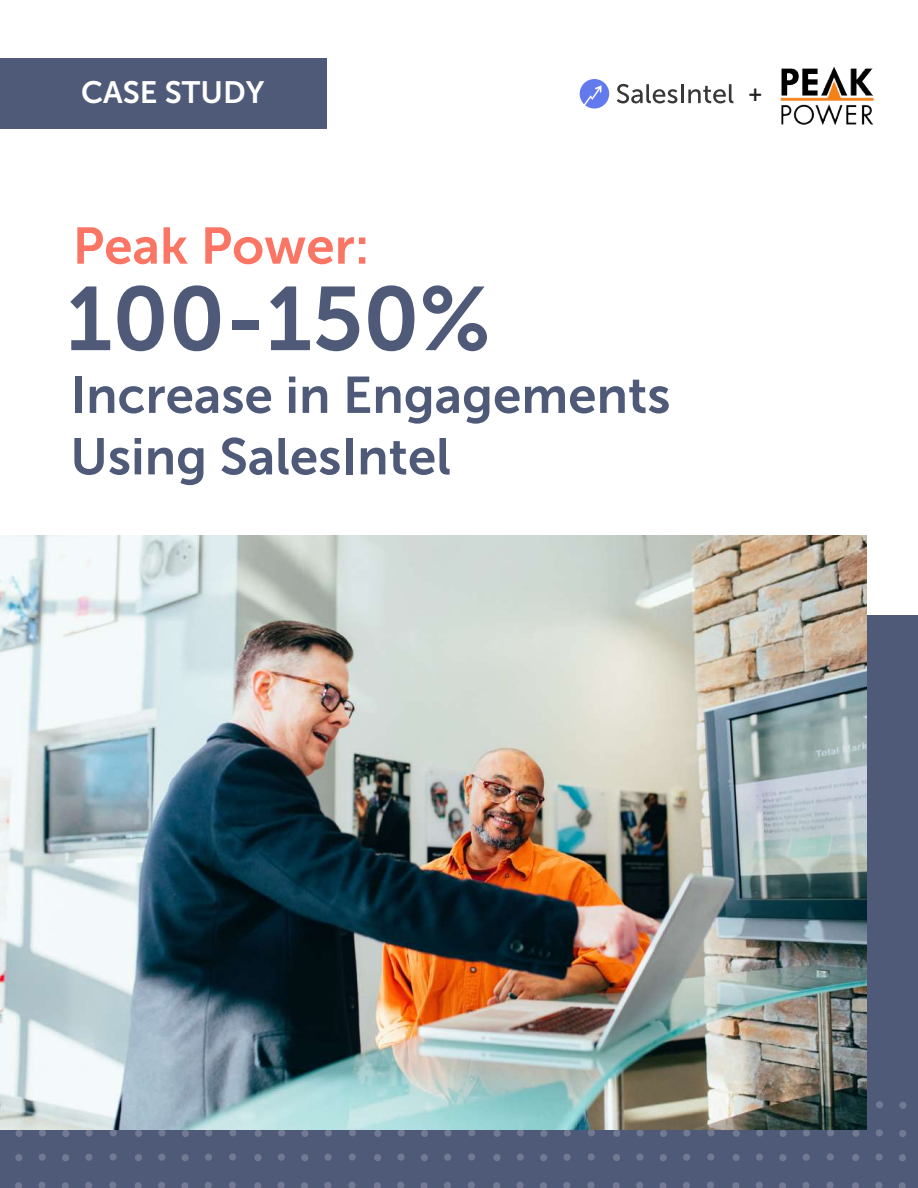
<style>
.page{position:relative;width:918px;height:1188px;background:#fff}
.page>*{position:absolute;margin:0;border:0;box-sizing:border-box;transform-origin:0 0}
.t1{font:89.7px "Museo Sans 700";color:#4f5a78}
.t2{font:51.3px/61.5px "Museo Sans 700";color:#4f5a78}
.t3{font:51.3px "Museo Sans 700";color:#fa7564}
.t4{font:30.75px "Museo Sans 700";color:#fff}
.t5{font:21.75px "Museo Sans 700";color:#231f20}
</style>
<div class="page">
<div style="left:0;top:59px;width:327px;height:70px;background:#4f5a78"></div>
<div style="left:0;top:615px;width:918px;height:573px;background:#4f5a78"></div>
<svg style="left:580px;top:79px;width:29px;height:30px"></svg>
<svg style="left:617px;top:84px;width:60px;height:19px"></svg>
<hr style="left:681px;top:84px;width:3px;height:19px;background:#383838">
<svg style="left:688px;top:84px;width:45px;height:19px"></svg>
<svg style="left:85px;top:1182px;width:7px;height:6px"></svg>
<div style="left:85px;top:1154px;width:8px;height:7px;background:#717a92;border-radius:50%"></div>
<div style="left:86px;top:1129px;width:7px;height:8px;background:#717a92;border-radius:50%"></div>
<svg style="left:62px;top:1182px;width:7px;height:6px"></svg>
<div style="left:62px;top:1154px;width:7px;height:7px;background:#717a92;border-radius:50%"></div>
<div style="left:62px;top:1130px;width:7px;height:7px;background:#717a92;border-radius:50%"></div>
<div style="left:38px;top:1182px;width:8px;height:6px;background:#717a92;border-radius:50%"></div>
<div style="left:39px;top:1154px;width:7px;height:7px;background:#717a92;border-radius:50%"></div>
<div style="left:39px;top:1129px;width:7px;height:8px;background:#717a92;border-radius:50%"></div>
<svg style="left:15px;top:1182px;width:7px;height:6px"></svg>
<div style="left:15px;top:1154px;width:7px;height:7px;background:#717a92;border-radius:50%"></div>
<div style="left:15px;top:1130px;width:8px;height:7px;background:#717a92;border-radius:50%"></div>
<svg style="left:205px;top:1182px;width:7px;height:6px"></svg>
<div style="left:205px;top:1154px;width:7px;height:7px;background:#717a92;border-radius:50%"></div>
<div style="left:205px;top:1129px;width:7px;height:8px;background:#717a92;border-radius:50%"></div>
<svg style="left:181px;top:1182px;width:8px;height:6px"></svg>
<div style="left:182px;top:1154px;width:7px;height:7px;background:#717a92;border-radius:50%"></div>
<div style="left:182px;top:1130px;width:7px;height:7px;background:#717a92;border-radius:50%"></div>
<div style="left:158px;top:1182px;width:7px;height:6px;background:#717a92;border-radius:50%"></div>
<div style="left:158px;top:1154px;width:7px;height:7px;background:#717a92;border-radius:50%"></div>
<svg style="left:158px;top:1129px;width:8px;height:8px"></svg>
<svg style="left:135px;top:1182px;width:7px;height:6px"></svg>
<div style="left:135px;top:1154px;width:7px;height:7px;background:#717a92;border-radius:50%"></div>
<div style="left:135px;top:1130px;width:7px;height:7px;background:#717a92;border-radius:50%"></div>
<div style="left:109px;top:1182px;width:7px;height:6px;background:#717a92;border-radius:50%"></div>
<svg style="left:109px;top:1153px;width:8px;height:8px"></svg>
<div style="left:110px;top:1129px;width:7px;height:7px;background:#717a92;border-radius:50%"></div>
<svg style="left:324px;top:1182px;width:7px;height:6px"></svg>
<div style="left:325px;top:1154px;width:7px;height:7px;background:#717a92;border-radius:50%"></div>
<div style="left:325px;top:1129px;width:7px;height:8px;background:#717a92;border-radius:50%"></div>
<svg style="left:301px;top:1182px;width:7px;height:6px"></svg>
<div style="left:301px;top:1154px;width:7px;height:7px;background:#717a92;border-radius:50%"></div>
<div style="left:301px;top:1130px;width:8px;height:7px;background:#717a92;border-radius:50%"></div>
<div style="left:278px;top:1182px;width:7px;height:6px;background:#717a92;border-radius:50%"></div>
<div style="left:278px;top:1154px;width:7px;height:7px;background:#717a92;border-radius:50%"></div>
<div style="left:278px;top:1129px;width:7px;height:8px;background:#717a92;border-radius:50%"></div>
<svg style="left:254px;top:1182px;width:7px;height:6px"></svg>
<div style="left:254px;top:1154px;width:8px;height:7px;background:#717a92;border-radius:50%"></div>
<div style="left:255px;top:1130px;width:7px;height:7px;background:#717a92;border-radius:50%"></div>
<div style="left:229px;top:1182px;width:7px;height:6px;background:#717a92;border-radius:50%"></div>
<div style="left:229px;top:1153px;width:7px;height:8px;background:#717a92;border-radius:50%"></div>
<div style="left:229px;top:1129px;width:7px;height:7px;background:#717a92;border-radius:50%"></div>
<svg style="left:444px;top:1182px;width:7px;height:6px"></svg>
<div style="left:444px;top:1154px;width:7px;height:7px;background:#717a92;border-radius:50%"></div>
<svg style="left:444px;top:1129px;width:8px;height:8px"></svg>
<svg style="left:420px;top:1182px;width:8px;height:6px"></svg>
<div style="left:421px;top:1154px;width:7px;height:7px;background:#717a92;border-radius:50%"></div>
<div style="left:421px;top:1130px;width:7px;height:7px;background:#717a92;border-radius:50%"></div>
<div style="left:397px;top:1182px;width:7px;height:6px;background:#717a92;border-radius:50%"></div>
<svg style="left:397px;top:1154px;width:8px;height:7px"></svg>
<div style="left:398px;top:1129px;width:7px;height:8px;background:#717a92;border-radius:50%"></div>
<svg style="left:374px;top:1182px;width:7px;height:6px"></svg>
<div style="left:374px;top:1154px;width:7px;height:7px;background:#717a92;border-radius:50%"></div>
<div style="left:374px;top:1130px;width:7px;height:7px;background:#717a92;border-radius:50%"></div>
<div style="left:348px;top:1182px;width:8px;height:6px;background:#717a92;border-radius:50%"></div>
<div style="left:349px;top:1153px;width:7px;height:8px;background:#717a92;border-radius:50%"></div>
<div style="left:349px;top:1129px;width:7px;height:7px;background:#717a92;border-radius:50%"></div>
<svg style="left:563px;top:1182px;width:7px;height:6px"></svg>
<div style="left:563px;top:1154px;width:8px;height:7px;background:#717a92;border-radius:50%"></div>
<div style="left:564px;top:1129px;width:7px;height:8px;background:#717a92;border-radius:50%"></div>
<svg style="left:540px;top:1182px;width:7px;height:6px"></svg>
<div style="left:540px;top:1154px;width:7px;height:7px;background:#717a92;border-radius:50%"></div>
<div style="left:540px;top:1130px;width:7px;height:7px;background:#717a92;border-radius:50%"></div>
<div style="left:516px;top:1182px;width:8px;height:6px;background:#717a92;border-radius:50%"></div>
<div style="left:517px;top:1154px;width:7px;height:7px;background:#717a92;border-radius:50%"></div>
<div style="left:517px;top:1129px;width:7px;height:8px;background:#717a92;border-radius:50%"></div>
<svg style="left:493px;top:1182px;width:7px;height:6px"></svg>
<div style="left:493px;top:1154px;width:8px;height:7px;background:#717a92;border-radius:50%"></div>
<div style="left:494px;top:1130px;width:7px;height:7px;background:#717a92;border-radius:50%"></div>
<div style="left:468px;top:1182px;width:7px;height:6px;background:#717a92;border-radius:50%"></div>
<div style="left:468px;top:1153px;width:7px;height:8px;background:#717a92;border-radius:50%"></div>
<div style="left:468px;top:1129px;width:7px;height:7px;background:#717a92;border-radius:50%"></div>
<svg style="left:683px;top:1182px;width:7px;height:6px"></svg>
<div style="left:683px;top:1154px;width:7px;height:7px;background:#717a92;border-radius:50%"></div>
<div style="left:683px;top:1129px;width:7px;height:8px;background:#717a92;border-radius:50%"></div>
<svg style="left:659px;top:1182px;width:8px;height:6px"></svg>
<div style="left:660px;top:1154px;width:7px;height:7px;background:#717a92;border-radius:50%"></div>
<div style="left:660px;top:1130px;width:7px;height:7px;background:#717a92;border-radius:50%"></div>
<div style="left:636px;top:1182px;width:7px;height:6px;background:#717a92;border-radius:50%"></div>
<div style="left:636px;top:1154px;width:8px;height:7px;background:#717a92;border-radius:50%"></div>
<div style="left:637px;top:1129px;width:7px;height:8px;background:#717a92;border-radius:50%"></div>
<svg style="left:613px;top:1182px;width:7px;height:6px"></svg>
<div style="left:613px;top:1154px;width:7px;height:7px;background:#717a92;border-radius:50%"></div>
<div style="left:613px;top:1130px;width:7px;height:7px;background:#717a92;border-radius:50%"></div>
<div style="left:587px;top:1182px;width:8px;height:6px;background:#717a92;border-radius:50%"></div>
<div style="left:588px;top:1153px;width:7px;height:8px;background:#717a92;border-radius:50%"></div>
<div style="left:588px;top:1129px;width:7px;height:7px;background:#717a92;border-radius:50%"></div>
<svg style="left:802px;top:1182px;width:8px;height:6px"></svg>
<div style="left:803px;top:1154px;width:7px;height:7px;background:#717a92;border-radius:50%"></div>
<div style="left:803px;top:1129px;width:7px;height:8px;background:#717a92;border-radius:50%"></div>
<svg style="left:779px;top:1182px;width:7px;height:6px"></svg>
<div style="left:779px;top:1154px;width:7px;height:7px;background:#717a92;border-radius:50%"></div>
<div style="left:779px;top:1130px;width:8px;height:7px;background:#717a92;border-radius:50%"></div>
<div style="left:756px;top:1182px;width:7px;height:6px;background:#717a92;border-radius:50%"></div>
<div style="left:756px;top:1154px;width:7px;height:7px;background:#717a92;border-radius:50%"></div>
<div style="left:756px;top:1129px;width:7px;height:8px;background:#717a92;border-radius:50%"></div>
<svg style="left:732px;top:1182px;width:7px;height:6px"></svg>
<div style="left:733px;top:1154px;width:7px;height:7px;background:#717a92;border-radius:50%"></div>
<div style="left:733px;top:1130px;width:7px;height:7px;background:#717a92;border-radius:50%"></div>
<div style="left:707px;top:1182px;width:7px;height:6px;background:#717a92;border-radius:50%"></div>
<div style="left:707px;top:1153px;width:7px;height:8px;background:#717a92;border-radius:50%"></div>
<div style="left:707px;top:1129px;width:8px;height:7px;background:#717a92;border-radius:50%"></div>
<svg style="left:899px;top:1182px;width:7px;height:6px"></svg>
<div style="left:899px;top:1154px;width:7px;height:7px;background:#717a92;border-radius:50%"></div>
<div style="left:899px;top:1130px;width:7px;height:7px;background:#717a92;border-radius:50%"></div>
<div style="left:899px;top:1102px;width:8px;height:7px;background:#717a92;border-radius:50%"></div>
<div style="left:875px;top:1182px;width:7px;height:6px;background:#717a92;border-radius:50%"></div>
<div style="left:875px;top:1154px;width:8px;height:7px;background:#717a92;border-radius:50%"></div>
<div style="left:876px;top:1129px;width:7px;height:8px;background:#717a92;border-radius:50%"></div>
<div style="left:876px;top:1101px;width:7px;height:7px;background:#717a92;border-radius:50%"></div>
<svg style="left:852px;top:1182px;width:7px;height:6px"></svg>
<div style="left:852px;top:1154px;width:7px;height:7px;background:#717a92;border-radius:50%"></div>
<div style="left:852px;top:1130px;width:8px;height:7px;background:#717a92;border-radius:50%"></div>
<div style="left:826px;top:1182px;width:8px;height:6px;background:#717a92;border-radius:50%"></div>
<div style="left:827px;top:1153px;width:7px;height:8px;background:#717a92;border-radius:50%"></div>
<div style="left:827px;top:1129px;width:7px;height:7px;background:#717a92;border-radius:50%"></div>
<img style="left:0;top:535px;width:867px;height:595px">
<img style="left:780px;top:67px;width:94px;height:58px">
<p class="t4" style="left:81px;top:75px;width:185px">CASE STUDY</p>
<p class="t3" style="left:73px;top:217px;width:298px">Peak Power:</p>
<h1 class="t1" style="left:66px;top:269px;width:426px">100-150%</h1>
<p class="t2" style="left:70px;top:364px;width:602px">Increase in Engagements<br>Using SalesIntel</p>
<p class="t5" style="left:748px;top:81px;width:15px">+</p>
</div>
